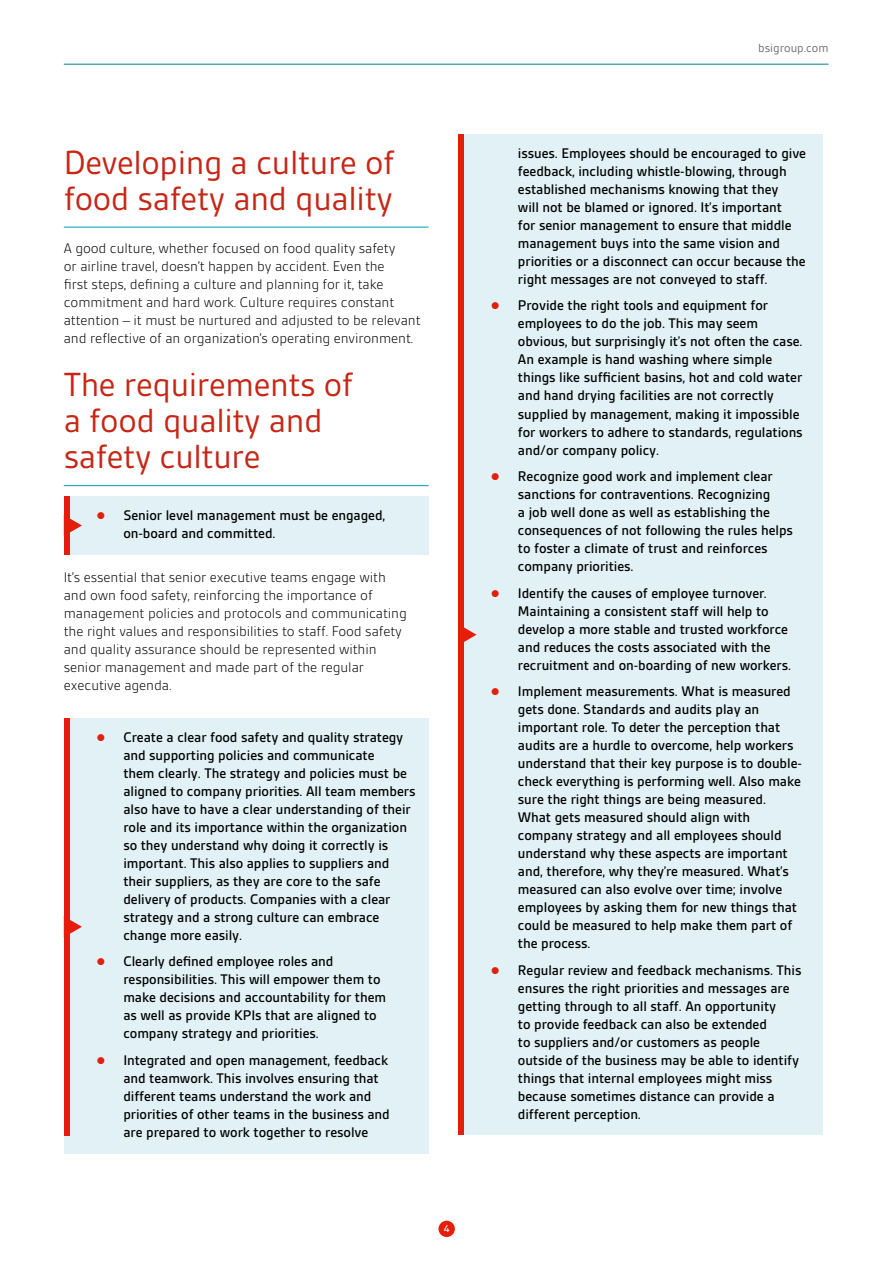
<style>
.page{position:relative;width:887px;height:1263px;background:#fff}
.page>*{position:absolute;margin:0;border:0;box-sizing:border-box;transform-origin:0 0}
.t1{font:36px/36px "BSI Gesta";letter-spacing:-.01em;color:#c62615}
.t2{font:500 15px/18px "BSI Gesta";letter-spacing:-.005em;color:#000}
.t3{font:300 15px/18px "BSI Gesta";letter-spacing:-.005em;color:#000}
.t4{font:12.75px "BSI Gesta";color:#6e6e6e}
.t5{font:500 10.5px "BSI Gesta";color:#fff}
</style>
<div class="page">
<hr style="left:64px;top:64px;width:764px;height:1px;background:#007e91">
<div style="left:438px;top:1221px;width:17px;height:16px;background:#e41e0a;border-radius:50%"></div>
<hr style="left:64px;top:227px;width:364px;height:1px;background:#009eb5">
<hr style="left:64px;top:485px;width:364px;height:1px;background:#009eb5">
<div style="left:64px;top:496px;width:364px;height:59px;background:#e1f1f5"></div>
<div style="left:64px;top:718px;width:364px;height:238px;background:#e1f1f5"></div>
<div style="left:64px;top:942px;width:364px;height:113px;background:#e1f1f5"></div>
<div style="left:64px;top:1041px;width:364px;height:112px;background:#e1f1f5"></div>
<div style="left:458px;top:134px;width:365px;height:166px;background:#e1f1f5"></div>
<div style="left:458px;top:286px;width:365px;height:185px;background:#e1f1f5"></div>
<div style="left:458px;top:457px;width:365px;height:130px;background:#e1f1f5"></div>
<div style="left:458px;top:573px;width:365px;height:113px;background:#e1f1f5"></div>
<div style="left:458px;top:672px;width:365px;height:292px;background:#e1f1f5"></div>
<div style="left:458px;top:950px;width:365px;height:185px;background:#e1f1f5"></div>
<div style="left:458px;top:134px;width:6px;height:1001px;background:#e41e0a"></div>
<div style="left:64px;top:718px;width:5px;height:417px;background:#e41e0a"></div>
<div style="left:64px;top:496px;width:5px;height:59px;background:#e41e0a"></div>
<svg style="left:464px;top:627px;width:12px;height:15px"></svg>
<svg style="left:69px;top:916px;width:13px;height:21px"></svg>
<svg style="left:69px;top:515px;width:13px;height:21px"></svg>
<h1 class="t1" style="left:64px;top:144px;width:332px">Developing a culture of food safety and quality</h1>
<p class="t3" style="left:64px;top:239px;width:358px">A good culture, whether focused on food quality safety<br>or airline travel, doesn’t happen by accident. Even the<br>first steps, defining a culture and planning for it, take commitment and hard work. Culture requires constant attention – it must be nurtured and adjusted to be relevant and reflective of an organization’s operating environment.</p>
<h1 class="t1" style="left:64px;top:367px;width:291px">The requirements of a food quality and safety culture</h1>
<p class="t2" style="left:123px;top:506px;width:263px">Senior level management must be engaged, on-board and committed.</p>
<p class="t3" style="left:64px;top:568px;width:344px">It’s essential that senior executive teams engage with and own food safety, reinforcing the importance of management policies and protocols and communicating the right values and responsibilities to staff. Food safety and quality assurance should be represented within senior management and made part of the regular executive agenda.</p>
<p class="t2" style="left:123px;top:728px;width:293px">Create a clear food safety and quality strategy and supporting policies and communicate<br>them clearly. The strategy and policies must be aligned to company priorities. All team members also have to have a clear understanding of their role and its importance within the organization so they understand why doing it correctly is important. This also applies to suppliers and their suppliers, as they are core to the safe delivery of products. Companies with a clear strategy and a strong culture can embrace change more easily.</p>
<p class="t2" style="left:123px;top:952px;width:264px">Clearly defined employee roles and responsibilities. This will empower them to make decisions and accountability for them as well as provide KPIs that are aligned to company strategy and priorities.</p>
<p class="t2" style="left:123px;top:1051px;width:268px">Integrated and open management, feedback and teamwork. This involves ensuring that different teams understand the work and priorities of other teams in the business and are prepared to work together to resolve</p>
<p class="t5" style="left:443px;top:1223px;width:7px">4</p>
<p class="t4" style="left:758px;top:41px;width:72px">bsigroup.com</p>
<p class="t2" style="left:518px;top:144px;width:290px">issues. Employees should be encouraged to give feedback, including whistle-blowing, through established mechanisms knowing that they<br>will not be blamed or ignored. It’s important<br>for senior management to ensure that middle management buys into the same vision and priorities or a disconnect can occur because the right messages are not conveyed to staff.</p>
<p class="t2" style="left:518px;top:297px;width:286px">Provide the right tools and equipment for employees to do the job. This may seem obvious, but surprisingly it’s not often the case.<br>An example is hand washing where simple things like sufficient basins, hot and cold water and hand drying facilities are not correctly supplied by management, making it impossible for workers to adhere to standards, regulations and/or company policy.</p>
<p class="t2" style="left:518px;top:467px;width:276px">Recognize good work and implement clear sanctions for contraventions. Recognizing<br>a job well done as well as establishing the consequences of not following the rules helps to foster a climate of trust and reinforces company priorities.</p>
<p class="t2" style="left:518px;top:584px;width:275px">Identify the causes of employee turnover.<br>Maintaining a consistent staff will help to develop a more stable and trusted workforce and reduces the costs associated with the recruitment and on-boarding of new workers.</p>
<p class="t2" style="left:518px;top:682px;width:285px">Implement measurements. What is measured gets done. Standards and audits play an important role. To deter the perception that audits are a hurdle to overcome, help workers understand that their key purpose is to double&shy;check everything is performing well. Also make sure the right things are being measured.<br>What gets measured should align with company strategy and all employees should understand why these aspects are important and, therefore, why they’re measured. What’s measured can also evolve over time; involve employees by asking them for new things that could be measured to help make them part of the process.</p>
<p class="t2" style="left:518px;top:961px;width:285px">Regular review and feedback mechanisms. This ensures the right priorities and messages are getting through to all staff. An opportunity<br>to provide feedback can also be extended<br>to suppliers and/or customers as people outside of the business may be able to identify things that internal employees might miss because sometimes distance can provide a different perception.</p>
</div>
